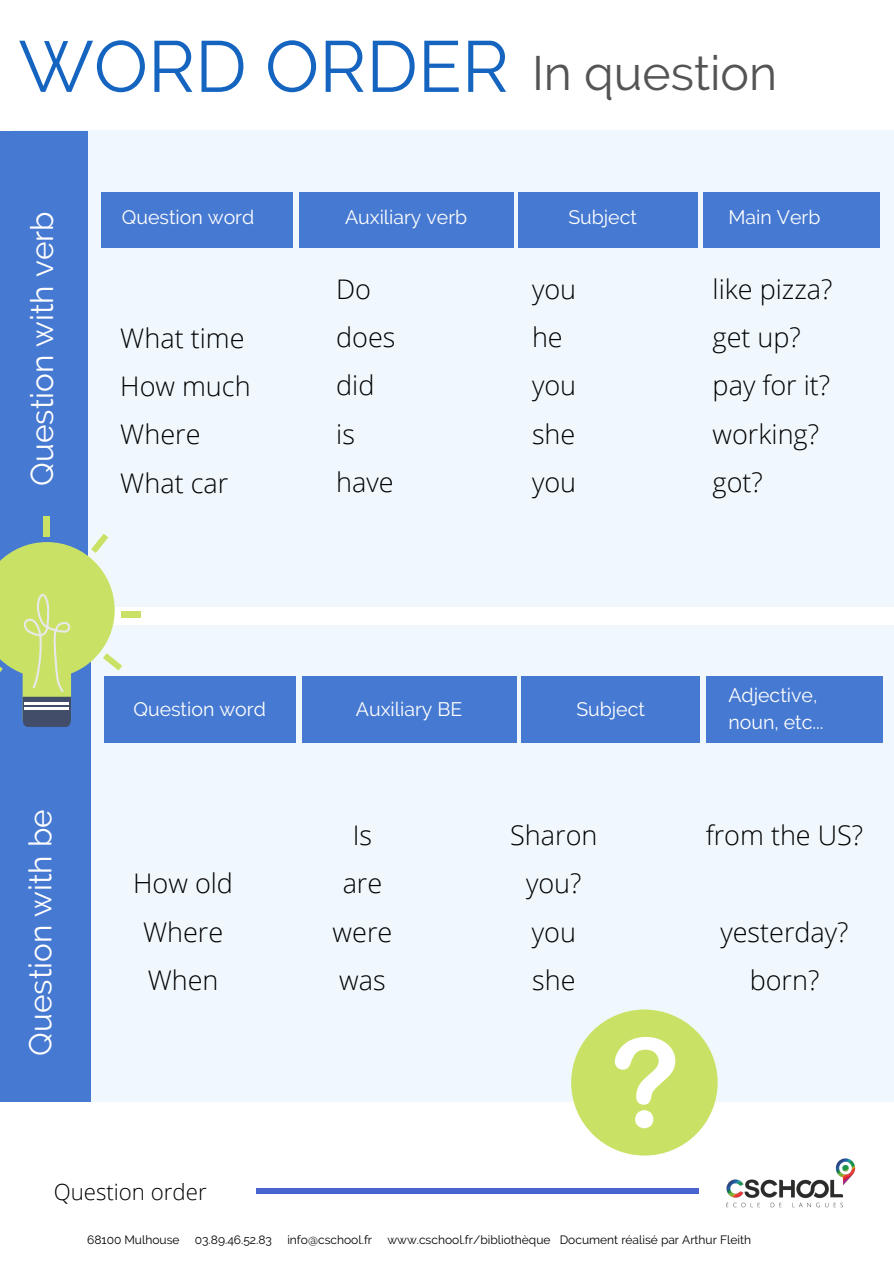
<style>
.page{position:relative;width:894px;height:1264px;background:#fff}
.page>*{position:absolute;margin:0;border:0;box-sizing:border-box;transform-origin:0 0}
.t1{font:48px "Raleway";color:#545454}
.t2{font:31.5px "Raleway";color:#fff}
.t3{font:300 27px/48.4px "Open Sans";color:#000}
.t4{font:300 22.2px "Open Sans";color:#000}
.t5{font:19.5px/27px "Raleway";color:#fff}
.t6{font:12px "Raleway";color:#000}
.s1{font-size:72px;color:#1565c0}
</style>
<div class="page">
<div style="left:14px;top:625px;width:879px;height:476px;background:#f0f8fe"></div>
<div style="left:0;top:626px;width:91px;height:475px;background:#4679d1"></div>
<div style="left:104px;top:676px;width:191px;height:66px;background:#4679d1"></div>
<div style="left:302px;top:676px;width:214px;height:66px;background:#4679d1"></div>
<div style="left:521px;top:676px;width:179px;height:66px;background:#4679d1"></div>
<div style="left:705px;top:676px;width:177px;height:66px;background:#4679d1"></div>
<div style="left:571px;top:1009px;width:146px;height:146px;background:#c9e265;border-radius:50%"></div>
<svg style="left:614px;top:1037px;width:61px;height:91px"></svg>
<div style="left:11px;top:130px;width:882px;height:476px;background:#f0f8fe"></div>
<div style="left:0;top:131px;width:88px;height:475px;background:#4679d1"></div>
<div style="left:101px;top:192px;width:192px;height:55px;background:#4679d1"></div>
<div style="left:299px;top:192px;width:214px;height:55px;background:#4679d1"></div>
<div style="left:518px;top:192px;width:179px;height:55px;background:#4679d1"></div>
<div style="left:703px;top:192px;width:176px;height:55px;background:#4679d1"></div>
<svg style="left:0;top:533px;width:122px;height:194px"></svg>
<div style="left:44px;top:516px;width:6px;height:20px;background:#c9e265"></div>
<div style="left:121px;top:611px;width:20px;height:6px;background:#c9e265"></div>
<div style="left:256px;top:1188px;width:443px;height:5px;background:#4764cf"></div>
<img style="left:726px;top:1158px;width:128px;height:50px">
<h1 class="t1" style="left:18px;top:44px;width:760px"><span class="s1">WORD ORDER</span> In question</h1>
<p class="t2" style="left:24px;top:485px;width:276px;rotate:-90deg">Question with verb</p>
<p class="t5" style="left:122px;top:203px;width:134px">Question word</p>
<p class="t5" style="left:345px;top:203px;width:124px">Auxiliary verb</p>
<p class="t5" style="left:568px;top:203px;width:70px">Subject</p>
<p class="t5" style="left:728px;top:203px;width:93px">Main Verb</p>
<p class="t3" style="left:120px;top:313px;width:132px">What time<br>How much<br>Where<br>What car</p>
<p class="t3" style="left:336px;top:264px;width:61px">Do does did is have</p>
<p class="t3" style="left:532px;top:264px;width:46px">you he you she you</p>
<p class="t3" style="left:712px;top:264px;width:121px">like pizza? get up? pay for it? working? got?</p>
<p class="t2" style="left:22px;top:1055px;width:248px;rotate:-90deg">Question with be</p>
<p class="t5" style="left:133px;top:695px;width:134px">Question word</p>
<p class="t5" style="left:356px;top:695px;width:108px">Auxiliary BE</p>
<p class="t5" style="left:576px;top:695px;width:70px">Subject</p>
<p class="t5" style="left:728px;top:681px;width:97px">Adjective, noun, etc...</p>
<p class="t3" style="left:133px;top:858px;width:101px;text-align:center">How old<br>Where<br>When</p>
<p class="t3" style="left:332px;top:810px;width:61px;text-align:center">Is are were was</p>
<p class="t3" style="left:510px;top:810px;width:89px;text-align:center">Sharon you? you she</p>
<p class="t3" style="left:705px;top:810px;width:159px">from the US?</p>
<p class="t3" style="left:720px;top:907px;width:130px;text-align:center">yesterday? born?</p>
<p class="t4" style="left:54px;top:1175px;width:154px">Question order</p>
<p class="t6" style="left:87px;top:1232px;width:94px">68100 Mulhouse</p>
<p class="t6" style="left:195px;top:1232px;width:79px">03.89.46.52.83</p>
<p class="t6" style="left:287px;top:1232px;width:86px">info@cschool.fr</p>
<p class="t6" style="left:387px;top:1232px;width:365px">www.cschool.fr/bibliothèque Document réalisé par Arthur Fleith</p>
</div>
